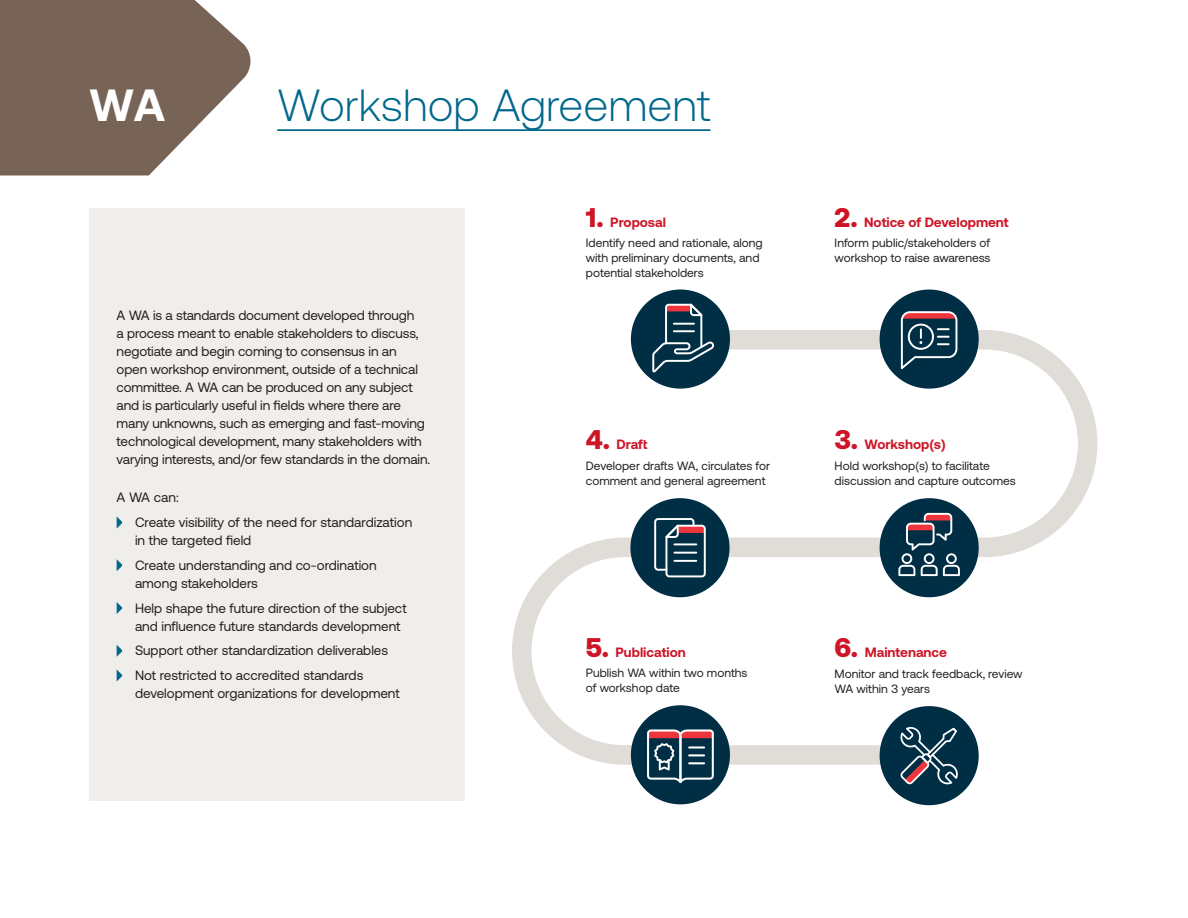
<style>
.page{position:relative;width:1188px;height:918px;background:#fff}
.page>*{position:absolute;margin:0;border:0;box-sizing:border-box;transform-origin:0 0}
.t1{font:300 45px "Aeonik";color:#00688c}
.t2{font:700 45px "Aeonik";color:#fff}
.BODY{font:13.5px/18px "Aeonik";letter-spacing:-.01em;color:#231f20}
.BULLETS{font:13.5px/18px "Aeonik";color:#231f20}
.MAP_heading{font:700 13.5px "Aeonik";color:#cd1527}
.MAP_body{font:12px/15px "Aeonik";color:#231f20}
.s1{font-weight:900;font-size:27px}
</style>
<div class="page">
<svg style="left:512px;top:320px;width:586px;height:454px"></svg>
<hr style="left:277px;top:129px;width:433px;height:2px;background:#00688c">
<svg style="left:0;top:0;width:251px;height:175px;background:#8b7a6f"></svg>
<div style="left:90px;top:208px;width:375px;height:593px;background:#efeeeb"></div>
<svg style="left:117px;top:517px;width:5px;height:11px"></svg>
<svg style="left:117px;top:559px;width:5px;height:12px"></svg>
<svg style="left:117px;top:602px;width:5px;height:12px"></svg>
<svg style="left:117px;top:645px;width:5px;height:12px"></svg>
<svg style="left:117px;top:670px;width:5px;height:11px"></svg>
<div style="left:880px;top:290px;width:99px;height:99px;background:#002f45;border-radius:50%"></div>
<svg style="left:901px;top:311px;width:56px;height:58px"></svg>
<div style="left:631px;top:705px;width:99px;height:99px;background:#002f45;border-radius:50%"></div>
<svg style="left:647px;top:729px;width:67px;height:54px"></svg>
<div style="left:880px;top:706px;width:99px;height:99px;background:#002f45;border-radius:50%"></div>
<svg style="left:900px;top:727px;width:58px;height:57px"></svg>
<div style="left:630px;top:498px;width:100px;height:99px;background:#002f45;border-radius:50%"></div>
<svg style="left:654px;top:518px;width:52px;height:59px"></svg>
<div style="left:880px;top:498px;width:99px;height:99px;background:#002f45;border-radius:50%"></div>
<svg style="left:898px;top:513px;width:62px;height:63px"></svg>
<div style="left:631px;top:290px;width:99px;height:99px;background:#002f45;border-radius:50%"></div>
<svg style="left:652px;top:304px;width:62px;height:68px"></svg>
<p class="t2" style="left:90px;top:80px;width:77px">WA</p>
<p class="t1" style="left:277px;top:81px;width:435px">Workshop Agreement</p>
<p class="BODY" style="left:117px;top:306px;width:315px">A WA is a standards document developed through<br>a process meant to enable stakeholders to discuss, negotiate and begin coming to consensus in an open workshop environment, outside of a technical committee. A WA can be produced on any subject and is particularly useful in fields where there are many unknowns, such as emerging and fast-moving technological development, many stakeholders with varying interests, and/or few standards in the domain.</p>
<p class="BODY" style="left:117px;top:489px;width:64px">A WA can:</p>
<p class="BULLETS" style="left:135px;top:513px;width:279px">Create visibility of the need for standardization in the targeted field</p>
<p class="BULLETS" style="left:135px;top:556px;width:243px">Create understanding and co-ordination among stakeholders</p>
<p class="BULLETS" style="left:135px;top:599px;width:273px">Help shape the future direction of the subject and influence future standards development</p>
<p class="BULLETS" style="left:135px;top:642px;width:255px">Support other standardization deliverables</p>
<p class="BULLETS" style="left:135px;top:666px;width:266px">Not restricted to accredited standards development organizations for development</p>
<p class="MAP_heading" style="left:586px;top:214px;width:82px"><span class="s1">1.</span> Proposal</p>
<p class="MAP_body" style="left:586px;top:236px;width:178px">Identify need and rationale, along with preliminary documents, and potential stakeholders</p>
<p class="MAP_heading" style="left:586px;top:437px;width:63px"><span class="s1">4.</span> Draft</p>
<p class="MAP_body" style="left:586px;top:458px;width:186px">Developer drafts WA, circulates for comment and general agreement</p>
<p class="MAP_heading" style="left:586px;top:645px;width:101px"><span class="s1">5.</span> Publication</p>
<p class="MAP_body" style="left:586px;top:666px;width:163px">Publish WA within two months of workshop date</p>
<p class="MAP_heading" style="left:835px;top:214px;width:175px"><span class="s1">2.</span> Notice of Development</p>
<p class="MAP_body" style="left:835px;top:236px;width:157px">Inform public/stakeholders of workshop to raise awareness</p>
<p class="MAP_heading" style="left:835px;top:437px;width:113px"><span class="s1">3.</span> Workshop(s)</p>
<p class="MAP_body" style="left:835px;top:458px;width:183px">Hold workshop(s) to facilitate discussion and capture outcomes</p>
<p class="MAP_heading" style="left:835px;top:645px;width:114px"><span class="s1">6.</span> Maintenance</p>
<p class="MAP_body" style="left:835px;top:666px;width:189px">Monitor and track feedback, review<br>WA within 3 years</p>
</div>
